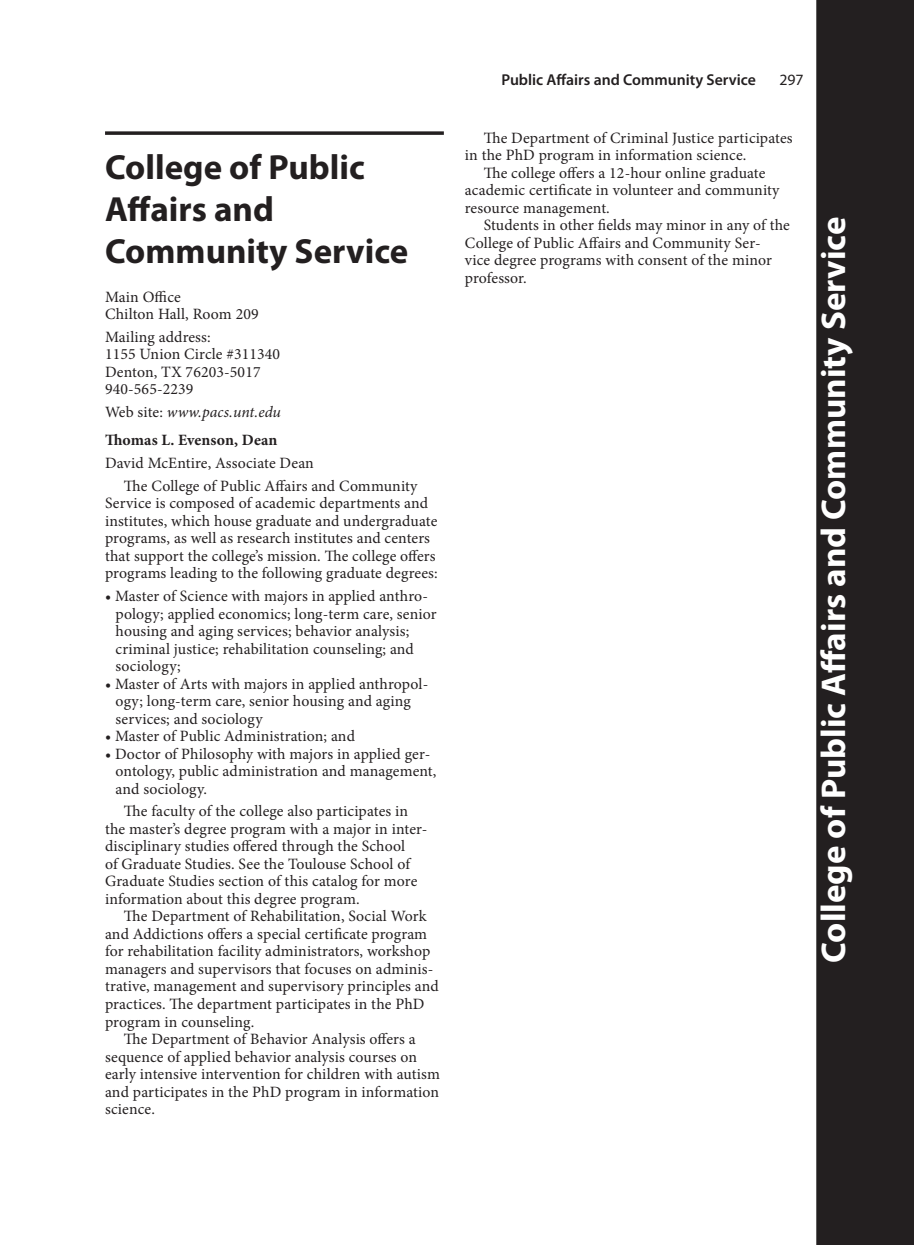
<style>
.page{position:relative;width:914px;height:1245px;background:#fff}
.page>*{position:absolute;margin:0;border:0;box-sizing:border-box;transform-origin:0 0}
.TOC_20_ruleabove{font:700 35px/42px "Myriad Pro";color:#231f20}
._2_20_24_Headruleabv{font:700 34.48px "Myriad Pro";color:#fff}
.Copy_9_10{font:15.75px/17.5px "Minion Pro";letter-spacing:.01em;color:#231f20}
.Copy_9_10spaceafter{font:15.75px/17.5px "Minion Pro";letter-spacing:.01em;color:#231f20}
.copy_9_10w_bullets{font:15.75px/17.5px "Minion Pro";letter-spacing:.01em;color:#231f20}
.copy_9_10w_bulletspa{font:15.75px/17.5px "Minion Pro";letter-spacing:.01em;color:#231f20}
.page_number-right{font:600 15.75px "Myriad Pro";color:#231f20}
.Copy_9_10-2{font:italic 15.75px "Minion Pro";letter-spacing:.005em;color:#231f20}
.Copy_9_10HEAD{font:700 15.75px "Minion Pro";letter-spacing:.005em;color:#231f20}
.page_number-right-2{font:15.75px "Myriad Pro";color:#231f20}
.s1{font-style:normal}
</style>
<div class="page">
<svg style="left:105px;top:131px;width:339px;height:4px"></svg>
<div style="left:816px;top:0;width:98px;height:1244px;background:#231f20"></div>
<p class="TOC_20_ruleabove" style="left:105px;top:145px;width:305px">College of Public<br>Affairs and<br>Community Service</p>
<p class="Copy_9_10" style="left:105px;top:288px;width:77px">Main Office</p>
<p class="Copy_9_10spaceafter" style="left:105px;top:305px;width:155px">Chilton Hall, Room 209</p>
<p class="Copy_9_10" style="left:105px;top:328px;width:107px">Mailing address:</p>
<p class="Copy_9_10" style="left:105px;top:345px;width:177px">1155 Union Circle #311340</p>
<p class="Copy_9_10" style="left:105px;top:363px;width:157px">Denton, TX 76203-5017</p>
<p class="Copy_9_10spaceafter" style="left:105px;top:380px;width:90px">940-565-2239</p>
<p class="Copy_9_10-2" style="left:105px;top:401px;width:177px"><span class="s1">Web site:</span> www.pacs.unt.edu</p>
<p class="Copy_9_10HEAD" style="left:105px;top:429px;width:174px">Thomas L. Evenson, Dean</p>
<p class="Copy_9_10spaceafter" style="left:105px;top:454px;width:210px">David McEntire, Associate Dean</p>
<p class="Copy_9_10spaceafter" style="left:105px;top:477px;width:334px;text-indent:19px">The College of Public Affairs and Community Service is composed of academic departments and institutes, which house graduate and undergraduate programs, as well as research institutes and centers that support the college’s mission. The college offers programs leading to the following graduate degrees:</p>
<p class="copy_9_10w_bullets" style="left:116px;top:587px;width:323px;text-indent:-10px">• Master of Science with majors in applied anthro&shy;pology; applied economics; long-term care, senior housing and aging services; behavior analysis; criminal justice; rehabilitation counseling; and sociology;</p>
<p class="copy_9_10w_bullets" style="left:116px;top:674px;width:314px;text-indent:-10px">• Master of Arts with majors in applied anthropol&shy;ogy; long-term care, senior housing and aging services; and sociology</p>
<p class="copy_9_10w_bullets" style="left:105px;top:727px;width:251px">• Master of Public Administration; and</p>
<p class="copy_9_10w_bulletspa" style="left:116px;top:744px;width:322px;text-indent:-10px">• Doctor of Philosophy with majors in applied ger&shy;ontology, public administration and management, and sociology.</p>
<p class="Copy_9_10" style="left:105px;top:802px;width:324px;text-indent:19px">The faculty of the college also participates in the master’s degree program with a major in inter&shy;disciplinary studies offered through the School<br>of Graduate Studies. See the Toulouse School of Graduate Studies section of this catalog for more information about this degree program.</p>
<p class="Copy_9_10" style="left:105px;top:907px;width:335px;text-indent:19px">The Department of Rehabilitation, Social Work and Addictions offers a special certificate program for rehabilitation facility administrators, workshop managers and supervisors that focuses on adminis&shy;trative, management and supervisory principles and practices. The department participates in the PhD program in counseling.</p>
<p class="Copy_9_10" style="left:105px;top:1030px;width:336px;text-indent:19px">The Department of Behavior Analysis offers a sequence of applied behavior analysis courses on early intensive intervention for children with autism and participates in the PhD program in information science.</p>
<p class="page_number-right" style="left:501px;top:70px;width:256px">Public Affairs and Community Service</p>
<p class="page_number-right-2" style="left:779px;top:70px;width:26px">297</p>
<p class="Copy_9_10" style="left:465px;top:129px;width:329px;text-indent:19px">The Department of Criminal Justice participates in the PhD program in information science.</p>
<p class="Copy_9_10" style="left:465px;top:164px;width:316px;text-indent:19px">The college offers a 12-hour online graduate academic certificate in volunteer and community resource management.</p>
<p class="Copy_9_10" style="left:465px;top:217px;width:326px;text-indent:19px">Students in other fields may minor in any of the College of Public Affairs and Community Ser-<br>vice degree programs with consent of the minor professor.</p>
<p class="_2_20_24_Headruleabv" style="left:811px;top:962px;width:747px;rotate:-90deg">College of Public Affairs and Community Service</p>
</div>
